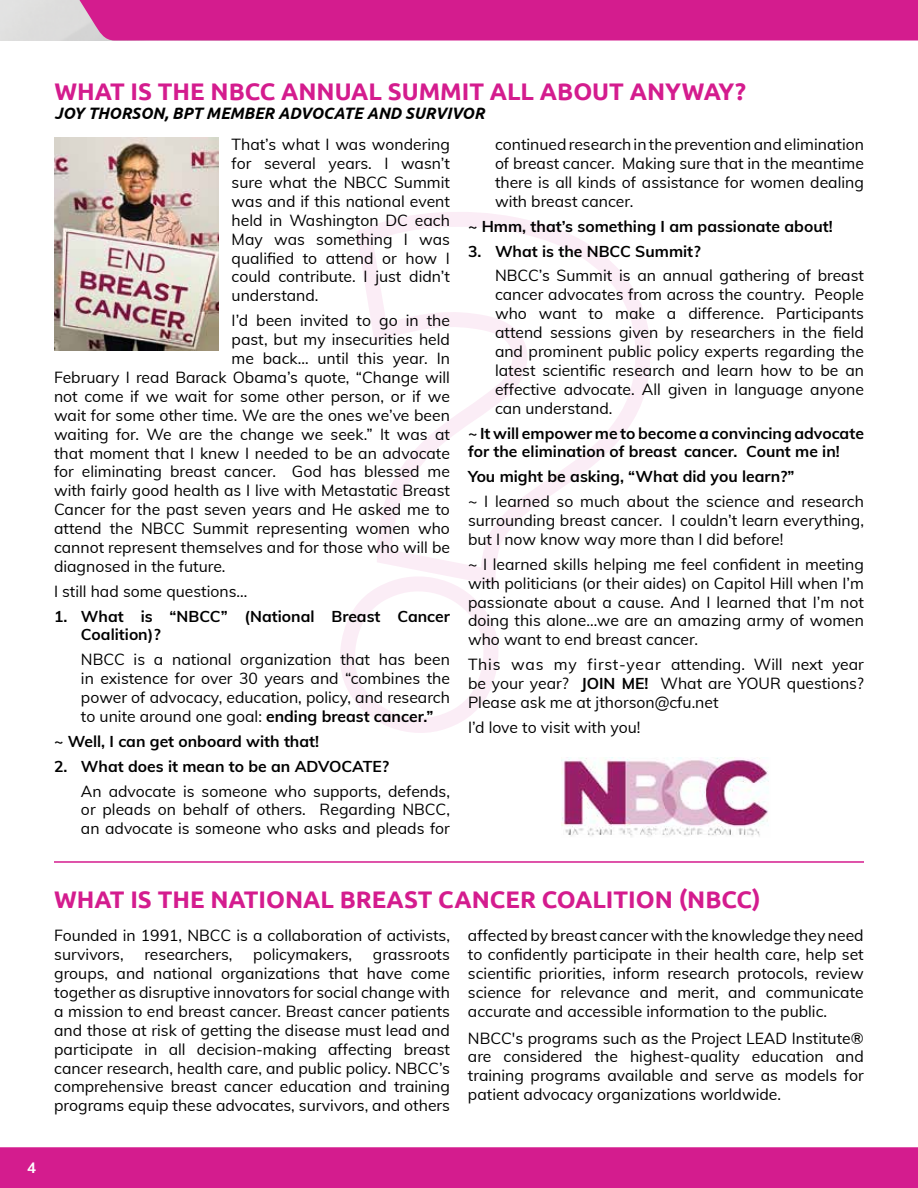
<style>
.page{position:relative;width:918px;height:1188px;background:#fff}
.page>*{position:absolute;margin:0;border:0;box-sizing:border-box;transform-origin:0 0}
.t1{font:700 24px "Ubuntu";color:#d41c8e}
.t2{font:italic 700 16.5px "Ubuntu";color:#000}
.t3{font:15.75px/18.9px "Muli";color:#000;text-align:justify}
.t4{font:700 15.75px/18.9px "Muli";color:#000}
.t5{font:700 15px "Muli";color:#fff}
.s1{font-weight:700}
</style>
<div class="page">
<div style="left:0;top:1147px;width:918px;height:41px;background:#d41c8e"></div>
<div style="left:71px;top:0;width:847px;height:40px;background:#d41c8e"></div>
<img style="left:54px;top:137px;width:164px;height:214px">
<hr style="left:54px;top:861px;width:810px;height:2px;background:#d41c8e">
<img style="left:562px;top:757px;width:207px;height:80px">
<h1 class="t1" style="left:54px;top:77px;width:693px">WHAT IS THE NBCC ANNUAL SUMMIT ALL ABOUT ANYWAY?</h1>
<p class="t2" style="left:54px;top:104px;width:432px">JOY THORSON, BPT MEMBER ADVOCATE AND SURVIVOR</p>
<p class="t3" style="left:232px;top:134px;width:220px">That’s what I was wondering for several years. I wasn’t sure what the NBCC Summit was and if this national event held in Washington DC each May was something I was qualified to attend or how I could contribute. I just didn’t understand.</p>
<p class="t3" style="left:232px;top:310px;width:220px">I’d been invited to go in the</p>
<p class="t3" style="left:232px;top:329px;width:220px">past, but my insecurities held</p>
<p class="t3" style="left:232px;top:348px;width:220px">me back… until this year. In</p>
<p class="t3" style="left:54px;top:367px;width:398px">February I read Barack Obama’s quote, “Change will</p>
<p class="t3" style="left:54px;top:386px;width:397px">not come if we wait for some other person, or if we</p>
<p class="t3" style="left:54px;top:405px;width:398px">wait for some other time. We are the ones we’ve been</p>
<p class="t3" style="left:54px;top:424px;width:398px">waiting for. We are the change we seek.” It was at</p>
<p class="t3" style="left:54px;top:443px;width:398px">that moment that I knew I needed to be an advocate</p>
<p class="t3" style="left:54px;top:462px;width:397px">for eliminating breast cancer. God has blessed me</p>
<p class="t3" style="left:54px;top:480px;width:398px">with fairly good health as I live with Metastatic Breast</p>
<p class="t3" style="left:54px;top:499px;width:398px">Cancer for the past seven years and He asked me to</p>
<p class="t3" style="left:54px;top:518px;width:398px">attend the NBCC Summit representing women who</p>
<p class="t3" style="left:54px;top:537px;width:398px">cannot represent themselves and for those who will be</p>
<p class="t3" style="left:54px;top:556px;width:173px">diagnosed in the future.</p>
<p class="t3" style="left:54px;top:581px;width:195px">I still had some questions…</p>
<p class="t4" style="left:81px;top:606px;width:371px;text-indent:-27px">1. What is “NBCC” (National Breast Cancer<br>Coalition)?</p>
<p class="t3" style="left:81px;top:649px;width:371px">NBCC is a national organization that has been in existence for over 30 years and “combines the power of advocacy, education, policy, and research to unite around one goal: <span class="s1">ending breast cancer.”</span></p>
<p class="t4" style="left:54px;top:731px;width:267px">~ Well, I can get onboard with that!</p>
<p class="t4" style="left:54px;top:756px;width:337px">2. What does it mean to be an ADVOCATE?</p>
<p class="t3" style="left:81px;top:781px;width:371px">An advocate is someone who supports, defends, or pleads on behalf of others. Regarding NBCC, an advocate is someone who asks and pleads for</p>
<p class="t3" style="left:495px;top:134px;width:370px">continued research in the prevention and elimination of breast cancer. Making sure that in the meantime there is all kinds of assistance for women dealing with breast cancer.</p>
<p class="t4" style="left:468px;top:216px;width:366px">~ Hmm, that’s something I am passionate about!</p>
<p class="t4" style="left:468px;top:241px;width:234px">3. What is the NBCC Summit?</p>
<p class="t3" style="left:495px;top:265px;width:371px">NBCC’s Summit is an annual gathering of breast cancer advocates from across the country. People who want to make a difference. Participants attend sessions given by researchers in the field and prominent public policy experts regarding the latest scientific research and learn how to be an effective advocate. All given in language anyone can understand.</p>
<p class="t4" style="left:468px;top:423px;width:397px">~ It will empower me to become a convincing advocate for the elimination of breast cancer. Count me in!</p>
<p class="t4" style="left:468px;top:466px;width:328px">You might be asking, “What did you learn?”</p>
<p class="t3" style="left:468px;top:491px;width:398px">~ I learned so much about the science and research surrounding breast cancer. I couldn’t learn everything, but I now know way more than I did before!</p>
<p class="t3" style="left:468px;top:554px;width:398px">~ I learned skills helping me feel confident in meeting with politicians (or their aides) on Capitol Hill when I’m passionate about a cause. And I learned that I’m not doing this alone…we are an amazing army of women who want to end breast cancer.</p>
<p class="t3" style="left:468px;top:654px;width:398px">This was my first-year attending. Will next year be your year? <span class="s1">JOIN ME!</span> What are YOUR questions?<br>Please ask me at jthorson@cfu.net</p>
<p class="t3" style="left:468px;top:717px;width:174px">I’d love to visit with you!</p>
<h1 class="t1" style="left:54px;top:885px;width:708px">WHAT IS THE NATIONAL BREAST CANCER COALITION (NBCC)</h1>
<p class="t3" style="left:54px;top:925px;width:397px">Founded in 1991, NBCC is a collaboration of activists, survivors,</p>
<p class="t3" style="left:144px;top:944px;width:90px">researchers,</p>
<p class="t3" style="left:253px;top:944px;width:100px">policymakers,</p>
<p class="t3" style="left:54px;top:944px;width:397px;text-indent:319px">grassroots groups, and national organizations that have come together as disruptive innovators for social change with a mission to end breast cancer. Breast cancer patients and those at risk of getting the disease must lead and participate in all decision-making affecting breast cancer research, health care, and public policy. NBCC’s comprehensive breast cancer education and training programs equip these advocates, survivors, and others</p>
<p class="t3" style="left:468px;top:925px;width:397px">affected by breast cancer with the knowledge they need to confidently participate in their health care, help set scientific priorities, inform research protocols, review science for relevance and merit, and communicate accurate and accessible information to the public.</p>
<p class="t3" style="left:468px;top:1028px;width:397px">NBCC's programs such as the Project LEAD Institute® are considered the highest-quality education and training programs available and serve as models for patient advocacy organizations worldwide.</p>
<p class="t5" style="left:27px;top:1157px;width:10px">4</p>
</div>
